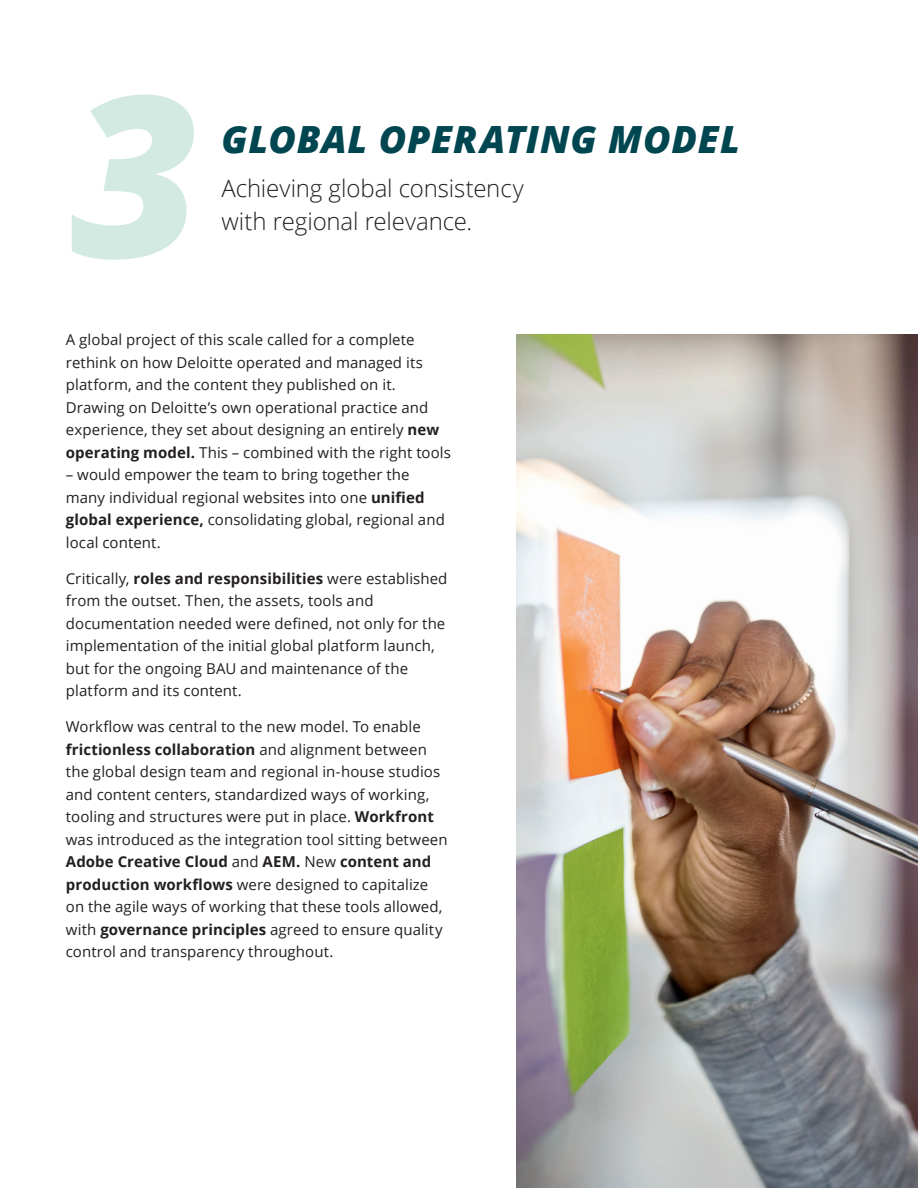
<style>
.page{position:relative;width:918px;height:1188px;background:#fff}
.page>*{position:absolute;margin:0;border:0;box-sizing:border-box;transform-origin:0 0}
.t1{font:italic 800 225px "Open Sans";color:#d2eae2}
.t2{font:italic 800 37.5px "Open Sans";letter-spacing:.02em;color:#004650}
.t3{font:300 24px/33px "Open Sans";letter-spacing:-.005em;color:#231f20}
.t4{font:15px/22.5px "Open Sans";letter-spacing:.005em;color:#231f20}
.s1{font-weight:700}
</style>
<div class="page">
<img style="left:517px;top:334px;width:401px;height:854px">
<h1 class="t1" style="left:70px;top:5px;width:132px">3</h1>
<h2 class="t2" style="left:221px;top:111px;width:520px">GLOBAL OPERATING MODEL</h2>
<h3 class="t3" style="left:221px;top:171px;width:304px">Achieving global consistency with regional relevance.</h3>
<p class="t4" style="left:66px;top:328px;width:387px">A global project of this scale called for a complete rethink on how Deloitte operated and managed its platform, and the content they published on it.<br>Drawing on Deloitte’s own operational practice and experience, they set about designing an entirely <span class="s1">new operating model.</span> This – combined with the right tools</p>
<p class="t4" style="left:66px;top:463px;width:381px">– would empower the team to bring together the many individual regional websites into one <span class="s1">unified global experience,</span> consolidating global, regional and local content.</p>
<p class="t4" style="left:66px;top:566px;width:383px">Critically, <span class="s1">roles and responsibilities</span> were established from the outset. Then, the assets, tools and documentation needed were defined, not only for the implementation of the initial global platform launch, but for the ongoing BAU and maintenance of the platform and its content.</p>
<p class="t4" style="left:66px;top:715px;width:383px">Workflow was central to the new model. To enable <span class="s1">frictionless collaboration</span> and alignment between the global design team and regional in-house studios and content centers, standardized ways of working, tooling and structures were put in place. <span class="s1">Workfront </span>was introduced as the integration tool sitting between <span class="s1">Adobe Creative Cloud</span> and <span class="s1">AEM.</span> New <span class="s1">content and production workflows</span> were designed to capitalize on the agile ways of working that these tools allowed, with <span class="s1">governance principles</span> agreed to ensure quality control and transparency throughout.</p>
</div>
